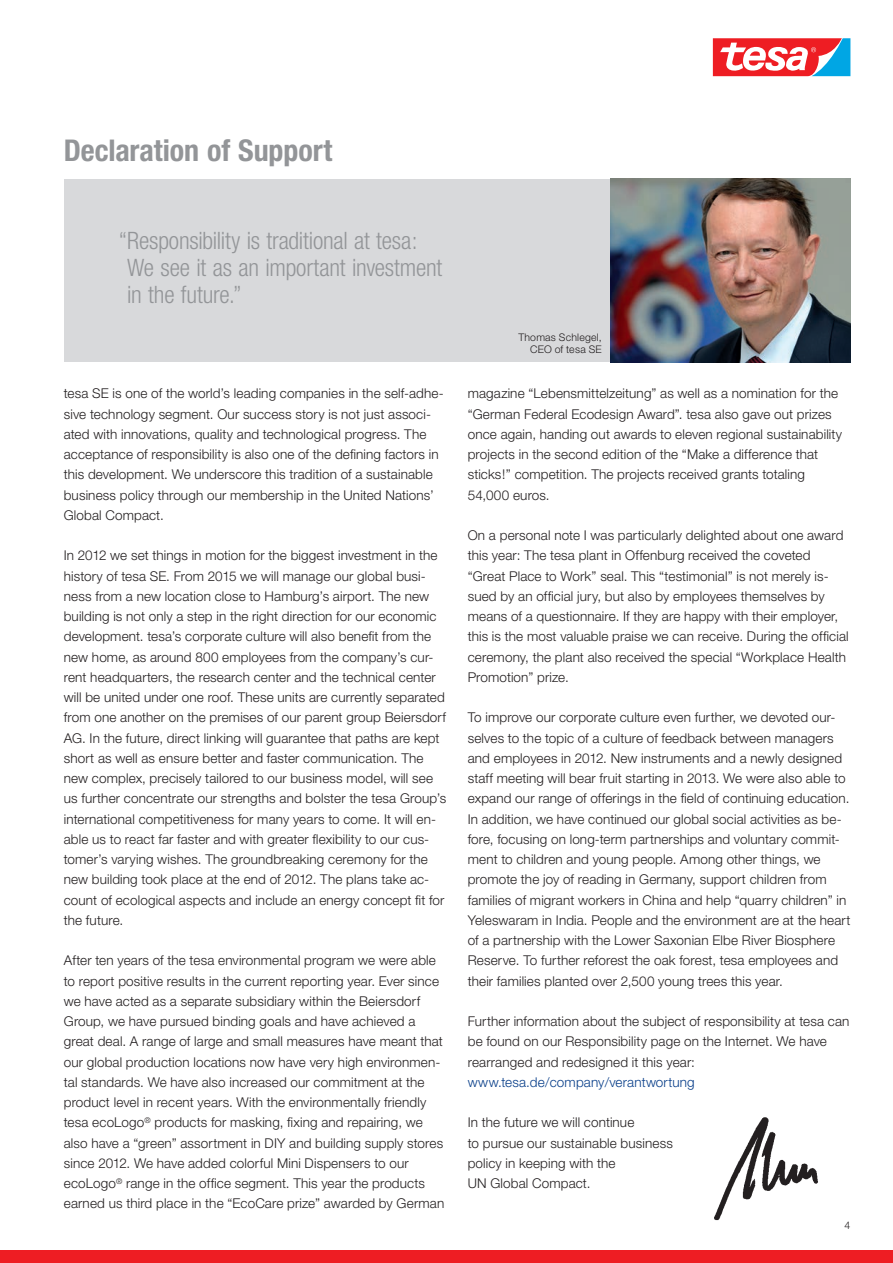
<style>
.page{position:relative;width:893px;height:1263px;background:#fff}
.page>*{position:absolute;margin:0;border:0;box-sizing:border-box;transform-origin:0 0}
.t1{font:700 condensed 30px "Helvetica Neue";letter-spacing:-.005em;color:#939598}
.t2{font:300 condensed 24px/27px "Helvetica Neue";letter-spacing:-.01em;color:#939598}
.t3{font:300 13.5px/20.2px "Helvetica Neue";letter-spacing:.01em;color:#231f20}
.t4{font:300 13.5px "Helvetica Neue";letter-spacing:.01em;color:#083e89}
.t5{font:300 10.5px/12px "Helvetica Neue";letter-spacing:.02em;color:#231f20;text-align:right}
</style>
<div class="page">
<div style="left:0;top:1250px;width:893px;height:13px;background:#ee1d23"></div>
<svg style="left:713px;top:38px;width:137px;height:38px"></svg>
<div style="left:64px;top:179px;width:786px;height:182px;background:#d8d9db"></div>
<img style="left:611px;top:179px;width:239px;height:184px">
<img style="left:714px;top:1117px;width:104px;height:104px">
<h1 class="t1" style="left:64px;top:133px;width:270px">Declaration of Support</h1>
<h2 class="t2" style="left:127px;top:227px;width:317px;text-indent:-8px">“Responsibility is traditional at tesa:<br>We see it as an important investment in the future.”</h2>
<p class="t3" style="left:64px;top:383px;width:381px">tesa SE is one of the world’s leading companies in the self-adhe&shy;sive technology segment. Our success story is not just associ&shy;ated with innovations, quality and technological progress. The acceptance of responsibility is also one of the defining factors in this development. We underscore this tradition of a sustainable business policy through our membership in the United Nations’ Global Compact.</p>
<p class="t3" style="left:64px;top:545px;width:384px">In 2012 we set things in motion for the biggest investment in the history of tesa SE. From 2015 we will manage our global busi&shy;ness from a new location close to Hamburg’s airport. The new building is not only a step in the right direction for our economic development. tesa’s corporate culture will also benefit from the new home, as around 800 employees from the company’s cur&shy;rent headquarters, the research center and the technical center will be united under one roof. These units are currently separated from one another on the premises of our parent group Beiersdorf AG. In the future, direct linking will guarantee that paths are kept short as well as ensure better and faster communication. The new complex, precisely tailored to our business model, will see us further concentrate our strengths and bolster the tesa Group’s international competitiveness for many years to come. It will en&shy;able us to react far faster and with greater flexibility to our cus&shy;tomer’s varying wishes. The groundbreaking ceremony for the new building took place at the end of 2012. The plans take ac&shy;count of ecological aspects and include an energy concept fit for the future.</p>
<p class="t3" style="left:64px;top:950px;width:382px">After ten years of the tesa environmental program we were able to report positive results in the current reporting year. Ever since we have acted as a separate subsidiary within the Beiersdorf Group, we have pursued binding goals and have achieved a great deal. A range of large and small measures have meant that our global production locations now have very high environmen&shy;tal standards. We have also increased our commitment at the product level in recent years. With the environmentally friendly tesa ecoLogo<sup>®</sup> products for masking, fixing and repairing, we also have a “green” assortment in DIY and building supply stores since 2012. We have added colorful Mini Dispensers to our ecoLogo<sup>®</sup> range in the office segment. This year the products earned us third place in the “EcoCare prize” awarded by German</p>
<p class="t5" style="left:518px;top:331px;width:85px">Thomas Schlegel,<br>CEO of tesa SE</p>
<p class="t3" style="left:468px;top:383px;width:376px">magazine “Lebensmittelzeitung” as well as a nomination for the “German Federal Ecodesign Award”. tesa also gave out prizes once again, handing out awards to eleven regional sustainability projects in the second edition of the “Make a difference that sticks!” competition. The projects received grants totaling 54,000 euros.</p>
<p class="t3" style="left:468px;top:525px;width:382px">On a personal note I was particularly delighted about one award this year: The tesa plant in Offenburg received the coveted “Great Place to Work” seal. This “testimonial” is not merely is&shy;sued by an official jury, but also by employees themselves by means of a questionnaire. If they are happy with their employer, this is the most valuable praise we can receive. During the official ceremony, the plant also received the special “Workplace Health Promotion” prize.</p>
<p class="t3" style="left:468px;top:707px;width:384px">To improve our corporate culture even further, we devoted our&shy;selves to the topic of a culture of feedback between managers and employees in 2012. New instruments and a newly designed staff meeting will bear fruit starting in 2013. We were also able to expand our range of offerings in the field of continuing education.<br>In addition, we have continued our global social activities as be&shy;fore, focusing on long-term partnerships and voluntary commit&shy;ment to children and young people. Among other things, we promote the joy of reading in Germany, support children from families of migrant workers in China and help “quarry children” in Yeleswaram in India. People and the environment are at the heart of a partnership with the Lower Saxonian Elbe River Biosphere Reserve. To further reforest the oak forest, tesa employees and their families planted over 2,500 young trees this year.</p>
<p class="t3" style="left:468px;top:1011px;width:383px">Further information about the subject of responsibility at tesa can be found on our Responsibility page on the Internet. We have rearranged and redesigned it this year:</p>
<p class="t4" style="left:468px;top:1074px;width:228px">www.tesa.de/company/verantwortung</p>
<p class="t3" style="left:468px;top:1112px;width:207px">In the future we will continue<br>to pursue our sustainable business policy in keeping with the<br>UN Global Compact.</p>
<p class="t5" style="left:845px;top:1219px;width:7px">4</p>
</div>
